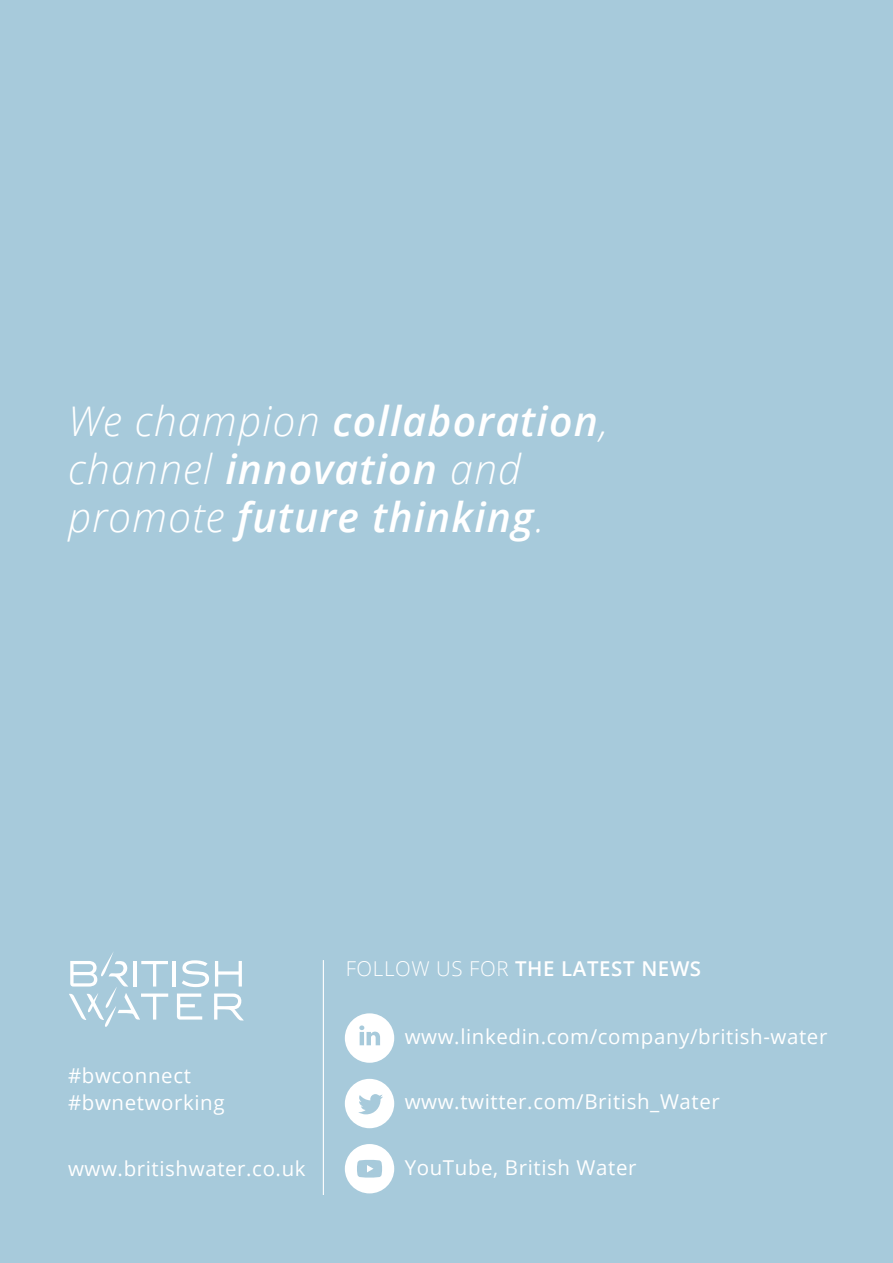
<style>
.page{position:relative;width:893px;height:1263px;background:#a7cadb}
.page>*{position:absolute;margin:0;border:0;box-sizing:border-box;transform-origin:0 0}
._15_Back_Cover_Quote{font:italic 600 40.95px/47.7px "Open Sans";letter-spacing:.03em;color:#fff}
._16_Social_Media_Tex{font:20.4px "Open Sans";letter-spacing:.03em;color:#fff}
._17_Social_Media_Hea{font:600 20.4px "Open Sans";letter-spacing:.03em;color:#fff}
.s1{font-weight:300}
</style>
<div class="page">
<svg style="left:345px;top:1013px;width:49px;height:50px"></svg>
<svg style="left:345px;top:1079px;width:49px;height:49px"></svg>
<svg style="left:345px;top:1144px;width:49px;height:49px"></svg>
<hr style="left:323px;top:960px;width:1px;height:235px;background:#fff">
<hr style="left:173px;top:961px;width:3px;height:25px;background:#fff">
<svg style="left:182px;top:960px;width:27px;height:27px"></svg>
<svg style="left:215px;top:961px;width:27px;height:25px"></svg>
<svg style="left:177px;top:993px;width:25px;height:26px"></svg>
<svg style="left:214px;top:993px;width:30px;height:28px"></svg>
<svg style="left:69px;top:952px;width:99px;height:75px"></svg>
<p class="_15_Back_Cover_Quote" style="left:68px;top:397px;width:542px"><span class="s1">We champion</span> collaboration<span class="s1">, channel</span> innovation <span class="s1">and promote</span> future thinking<span class="s1">.</span></p>
<p class="_17_Social_Media_Hea" style="left:346px;top:954px;width:357px"><span class="s1">FOLLOW US FOR</span> THE LATEST NEWS</p>
<p class="_16_Social_Media_Tex" style="left:68px;top:1061px;width:124px">#bwconnect</p>
<p class="_16_Social_Media_Tex" style="left:68px;top:1089px;width:158px">#bwnetworking</p>
<p class="_16_Social_Media_Tex" style="left:68px;top:1154px;width:239px">www.britishwater.co.uk</p>
<p class="_16_Social_Media_Tex" style="left:405px;top:1022px;width:424px">www.linkedin.com/company/british-water</p>
<p class="_16_Social_Media_Tex" style="left:405px;top:1088px;width:317px">www.twitter.com/British_Water</p>
<p class="_16_Social_Media_Tex" style="left:405px;top:1154px;width:233px">YouTube, British Water</p>
</div>
